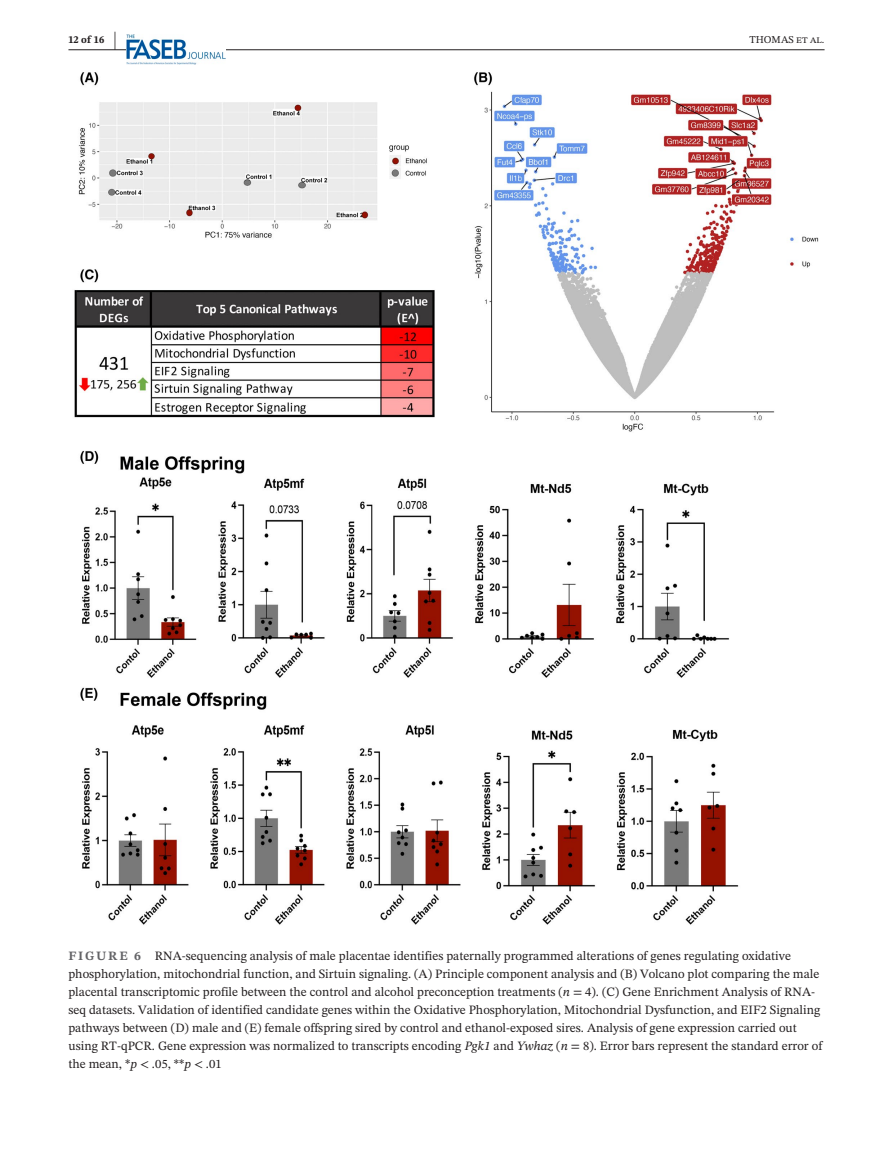
<style>
.page{position:relative;width:893px;height:1174px;background:#fff}
.page>*{position:absolute;margin:0;border:0;box-sizing:border-box;transform-origin:0 0}
.t1{font:12.75px/18px "STIX Two Text";color:#231f20}
.t2{font:10.5px "STIX Two Text";color:#231f20}
.t3{font:700 10.5px "STIX Two Text";color:#231f20}
.s1{font-size:21px}
.s2{font-weight:700;color:#636366}
.s3{font-style:italic}
</style>
<div class="page">
<hr style="left:68px;top:49px;width:756px;height:1px;background:#231f20">
<img style="left:126px;top:35px;width:99px;height:30px">
<img style="left:74px;top:72px;width:745px;height:853px">
<p class="t3" style="left:68px;top:32px;width:50px">12 of 16 <span class="s1">|</span></p>
<p class="t2" style="left:749px;top:32px;width:77px">THOMAS et al.</p>
<p class="t1" style="left:68px;top:947px;width:755px"><span class="s2">FIGURE 6</span> RNA-sequencing analysis of male placentae identifies paternally programmed alterations of genes regulating oxidative phosphorylation, mitochondrial function, and Sirtuin signaling. (A) Principle component analysis and (B) Volcano plot comparing the male placental transcriptomic profile between the control and alcohol preconception treatments (<span class="s3">n</span> = 4). (C) Gene Enrichment Analysis of RNA&shy;seq datasets. Validation of identified candidate genes within the Oxidative Phosphorylation, Mitochondrial Dysfunction, and EIF2 Signaling pathways between (D) male and (E) female offspring sired by control and ethanol-exposed sires. Analysis of gene expression carried out using RT-qPCR. Gene expression was normalized to transcripts encoding <span class="s3">Pgk1</span> and <span class="s3">Ywhaz</span> (<span class="s3">n</span> = 8). Error bars represent the standard error of the mean, *<span class="s3">p</span> &lt; .05, **<span class="s3">p</span> &lt; .01</p>
</div>
